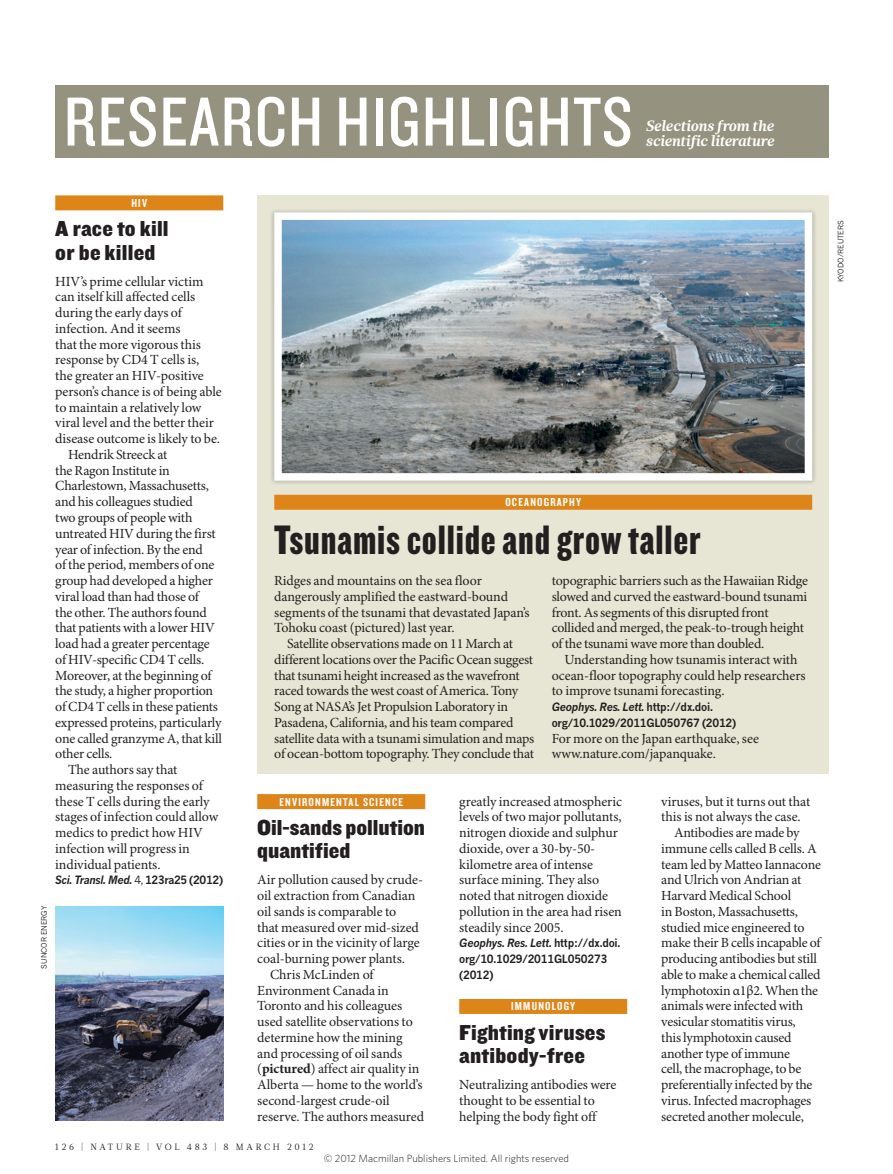
<style>
.page{position:relative;width:893px;height:1174px;background:#fff}
.page>*{position:absolute;margin:0;border:0;box-sizing:border-box;transform-origin:0 0}
.SECTION_HEADING_BOXE{font:72px "Knockout 29 Junior Ltweight";letter-spacing:.02em;color:#fff}
.BRIEFS_BOX_HEAD{font:42.75px "Knockout 69 Full Liteweight";letter-spacing:.02em;color:#231f20}
.RES_HIGH_HEAD_15{font:22.5px/23.7px "Knockout 71 Full Middlewt";letter-spacing:.01em;color:#231f20}
.t1{font:italic 700 15px/15px "Glosa Math";letter-spacing:-.005em;color:#fff}
.BODY_TEXT_R_L_INDENT{font:13.95px/15.8px "Minion Pro";letter-spacing:-.015em;color:#231f20}
.BODY_TEXT_R_L_1ST_PA{font:13.95px/15.8px "Minion Pro";letter-spacing:-.005em;color:#231f20}
.BRIEFS_SUBJECT_STRAP{font:12px "Knockout 49 Liteweight";letter-spacing:.1em;color:#fff}
.BRIEFS_PAPER{font:700 11.25px/15.8px "News Gothic MTOT";letter-spacing:-.02em;color:#231f20;scale:.95 1}
.BRIEFS_PAPER-2{font:italic 700 11.25px "News Gothic MTOT";letter-spacing:-.025em;color:#231f20;scale:.95 1}
.t2{font:300 10.5px "Whitney";color:#231f20}
.t3{font:9px "Glosa Math";letter-spacing:.3em;color:#231f20}
.PIC_CREDIT{font:7.5px "News Gothic MTOT";color:#231f20}
.s1{font-weight:400;font-style:normal}
.s2{font-style:normal}
.s3{font-style:italic}
.s4{font-weight:700}
</style>
<div class="page">
<div style="left:257px;top:195px;width:572px;height:579px;background:#e7e5d4"></div>
<div style="left:274px;top:495px;width:538px;height:15px;background:#dd8519"></div>
<div style="left:269px;top:208px;width:547px;height:277px;background:#231f20;opacity:.25"></div>
<img style="left:283px;top:221px;width:520px;height:250px">
<div style="left:274px;top:212px;width:538px;height:268px;border:8px solid #fff"></div>
<img style="left:55px;top:907px;width:168px;height:214px">
<div style="left:459px;top:999px;width:168px;height:15px;background:#dd8519"></div>
<div style="left:257px;top:794px;width:168px;height:15px;background:#dd8519"></div>
<div style="left:55px;top:195px;width:168px;height:15px;background:#dd8519"></div>
<div style="left:55px;top:85px;width:774px;height:72px;background:#95937f"></div>
<p class="SECTION_HEADING_BOXE" style="left:64px;top:75px;width:570px">RESEARCH HIGHLIGHTS</p>
<p class="t1" style="left:646px;top:118px;width:130px">Selections from the scientific literature</p>
<p class="PIC_CREDIT" style="left:39px;top:968px;width:64px;rotate:-90deg">SUNCOR ENERGY</p>
<p class="BRIEFS_SUBJECT_STRAP" style="left:131px;top:195px;width:17px">HIV</p>
<p class="RES_HIGH_HEAD_15" style="left:55px;top:216px;width:115px">A race to kill or be killed</p>
<p class="BODY_TEXT_R_L_1ST_PA" style="left:55px;top:274px;width:168px">HIV’s prime cellular victim can itself kill affected cells during the early days of infection. And it seems<br>that the more vigorous this response by CD4 T cells is,<br>the greater an HIV-positive person’s chance is of being able to maintain a relatively low viral level and the better their disease outcome is likely to be.</p>
<p class="BODY_TEXT_R_L_INDENT" style="left:55px;top:447px;width:168px;text-indent:13px">Hendrik Streeck at<br>the Ragon Institute in<br>Charlestown, Massachusetts, and his colleagues studied<br>two groups of people with untreated HIV during the first year of infection. By the end<br>of the period, members of one group had developed a higher viral load than had those of<br>the other. The authors found that patients with a lower HIV load had a greater percentage of HIV-specific CD4 T cells.<br>Moreover, at the beginning of the study, a higher proportion of CD4 T cells in these patients expressed proteins, particularly one called granzyme A, that kill other cells.</p>
<p class="BODY_TEXT_R_L_INDENT" style="left:55px;top:762px;width:164px;text-indent:13px">The authors say that measuring the responses of these T cells during the early stages of infection could allow medics to predict how HIV infection will progress in individual patients.</p>
<p class="BRIEFS_PAPER-2" style="left:55px;top:873px;width:178px">Sci. Transl. Med. <span class="s1">4,</span> <span class="s2">123ra25 (2012)</span></p>
<p class="BRIEFS_SUBJECT_STRAP" style="left:505px;top:494px;width:77px">OCEANOGRAPHY</p>
<p class="BRIEFS_BOX_HEAD" style="left:274px;top:512px;width:428px">Tsunamis collide and grow taller</p>
<p class="BODY_TEXT_R_L_1ST_PA" style="left:274px;top:573px;width:257px">Ridges and mountains on the sea floor dangerously amplified the eastward-bound segments of the tsunami that devastated Japan’s Tohoku coast (pictured) last year.</p>
<p class="BODY_TEXT_R_L_INDENT" style="left:274px;top:636px;width:262px;text-indent:13px">Satellite observations made on 11 March at different locations over the Pacific Ocean suggest that tsunami height increased as the wavefront raced towards the west coast of America. Tony Song at NASA’s Jet Propulsion Laboratory in Pasadena, California, and his team compared satellite data with a tsunami simulation and maps of ocean-bottom topography. They conclude that</p>
<p class="BODY_TEXT_R_L_INDENT" style="left:552px;top:573px;width:258px">topographic barriers such as the Hawaiian Ridge slowed and curved the eastward-bound tsunami front. As segments of this disrupted front collided and merged, the peak-to-trough height of the tsunami wave more than doubled.</p>
<p class="BODY_TEXT_R_L_INDENT" style="left:552px;top:652px;width:255px;text-indent:13px">Understanding how tsunamis interact with ocean-floor topography could help researchers to improve tsunami forecasting.</p>
<p class="BRIEFS_PAPER" style="left:552px;top:699px;width:196px"><span class="s3">Geophys. Res. Lett.</span> http://dx.doi. org/10.1029/2011GL050767 (2012)</p>
<p class="BODY_TEXT_R_L_1ST_PA" style="left:552px;top:731px;width:209px">For more on the Japan earthquake, see www.nature.com/japanquake.</p>
<p class="BRIEFS_SUBJECT_STRAP" style="left:279px;top:794px;width:125px">ENVIRONMENTAL SCIENCE</p>
<p class="RES_HIGH_HEAD_15" style="left:257px;top:814px;width:169px">Oil-sands pollution quantified</p>
<p class="BODY_TEXT_R_L_1ST_PA" style="left:257px;top:872px;width:167px">Air pollution caused by crude&shy;oil extraction from Canadian oil sands is comparable to<br>that measured over mid-sized cities or in the vicinity of large coal-burning power plants.</p>
<p class="BODY_TEXT_R_L_INDENT" style="left:257px;top:967px;width:168px;text-indent:13px">Chris McLinden of<br>Environment Canada in<br>Toronto and his colleagues used satellite observations to determine how the mining and processing of oil sands (<span class="s4">pictured</span>) affect air quality in<br>Alberta — home to the world’s second-largest crude-oil reserve. The authors measured</p>
<p class="BODY_TEXT_R_L_INDENT" style="left:459px;top:794px;width:164px">greatly increased atmospheric levels of two major pollutants, nitrogen dioxide and sulphur dioxide, over a 30-by-50- kilometre area of intense surface mining. They also noted that nitrogen dioxide pollution in the area had risen steadily since 2005.</p>
<p class="BRIEFS_PAPER" style="left:459px;top:935px;width:171px"><span class="s3">Geophys. Res. Lett.</span> http://dx.doi. org/10.1029/2011GL050273 (2012)</p>
<p class="BRIEFS_SUBJECT_STRAP" style="left:511px;top:998px;width:66px">IMMUNOLOGY</p>
<p class="RES_HIGH_HEAD_15" style="left:459px;top:1019px;width:148px">Fighting viruses antibody-free</p>
<p class="BODY_TEXT_R_L_1ST_PA" style="left:459px;top:1077px;width:159px">Neutralizing antibodies were thought to be essential to helping the body fight off</p>
<p class="BODY_TEXT_R_L_1ST_PA" style="left:661px;top:794px;width:151px">viruses, but it turns out that this is not always the case.</p>
<p class="BODY_TEXT_R_L_INDENT" style="left:661px;top:825px;width:161px;text-indent:13px">Antibodies are made by immune cells called B cells. A team led by Matteo Iannacone and Ulrich von Andrian at<br>Harvard Medical School<br>in Boston, Massachusetts, studied mice engineered to make their B cells incapable of producing antibodies but still able to make a chemical called lymphotoxin α1β2. When the animals were infected with vesicular stomatitis virus,<br>this lymphotoxin caused another type of immune<br>cell, the macrophage, to be preferentially infected by the virus. Infected macrophages secreted another molecule,</p>
<p class="t3" style="left:55px;top:1141px;width:260px">126 | NATURE | VOL 483 | 8 MARCH 2012</p>
<p class="t2" style="left:324px;top:1151px;width:247px">© 2012 Macmillan Publishers Limited. All rights reserved</p>
<p class="PIC_CREDIT" style="left:836px;top:282px;width:64px;rotate:-90deg">KYODO/REUTERS</p>
</div>
